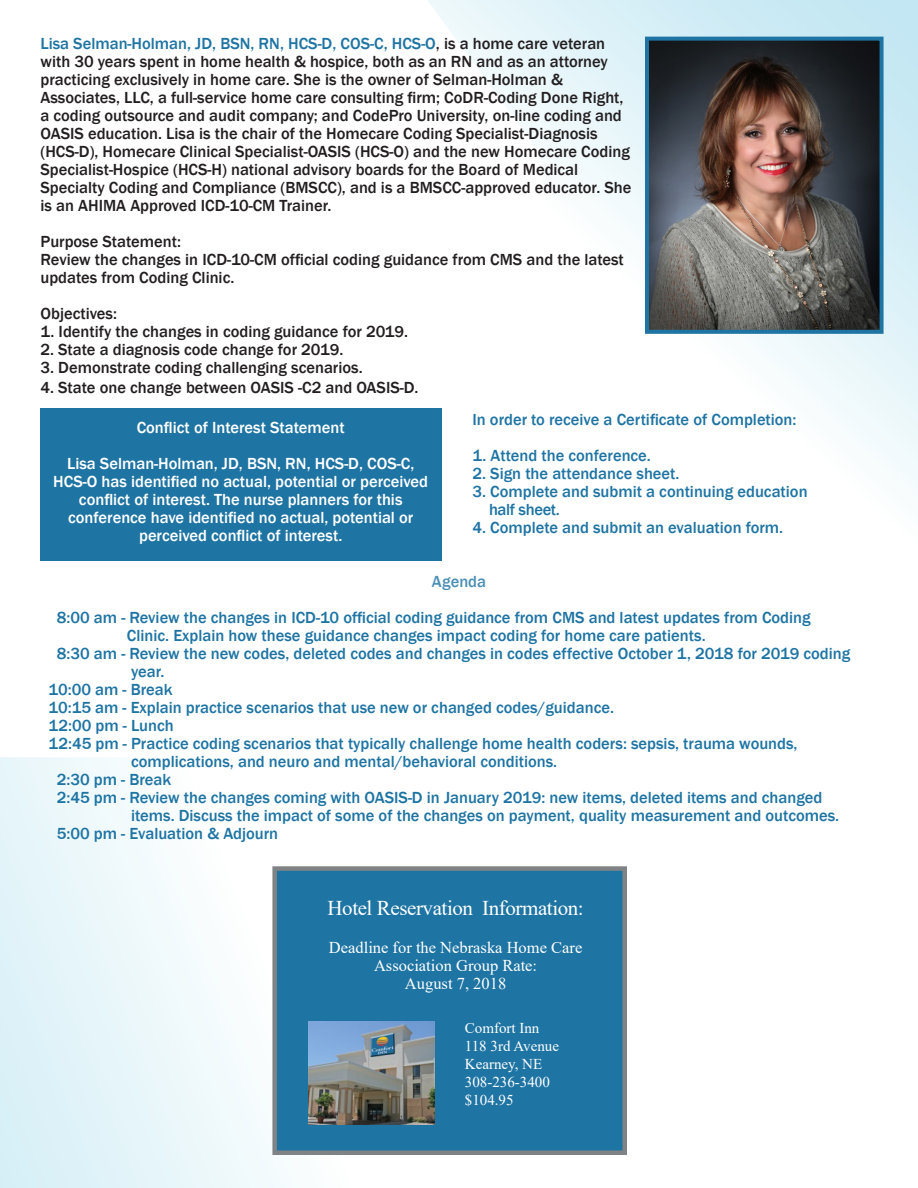
<style>
.page{position:relative;width:918px;height:1188px;background:#fff}
.page>*{position:absolute;margin:0;border:0;box-sizing:border-box;transform-origin:0 0}
.Subhead1{font:21px "Times New Roman";letter-spacing:-.02em;color:#fff}
.t1{font:500 16.5px/18px "Franklin Gothic";color:#231f20}
.t2{font:500 16.5px "Franklin Gothic";color:#1e74a3}
.t3{font:500 16.5px/18px "Franklin Gothic";color:#fff;text-align:center}
.Subhead3{font:16.5px/18px "Times New Roman";color:#fff;text-align:center}
.t4{font:500 16.5px "Franklin Gothic";letter-spacing:-.02em;color:#1e74a3}
.t5{font:500 16.5px "Franklin Gothic";color:#4b90b5}
.Body{font:15px "Times New Roman";color:#fff}
.s1{color:#1e74a3}
</style>
<div class="page">
<svg style="left:428px;top:0;width:490px;height:489px"></svg>
<svg style="left:0;top:757px;width:284px;height:431px"></svg>
<img style="left:650px;top:42px;width:229px;height:287px">
<div style="left:645px;top:37px;width:239px;height:297px;border:4px solid #1e74a3"></div>
<div style="left:40px;top:408px;width:402px;height:153px;background:#1e74a3"></div>
<div style="left:272px;top:866px;width:355px;height:289px;background:#1e74a3;border:4px solid #7f8386"></div>
<img style="left:308px;top:1022px;width:127px;height:103px">
<p class="t1" style="left:40px;top:35px;width:593px"><span class="s1">Lisa Selman-Holman, JD, BSN, RN, HCS-D, COS-C, HCS-O</span>, is a home care veteran with 30 years spent in home health &amp; hospice, both as an RN and as an attorney practicing exclusively in home care. She is the owner of Selman-Holman &amp; Associates, LLC, a full-service home care consulting firm; CoDR-Coding Done Right, a coding outsource and audit company; and CodePro University, on-line coding and OASIS education. Lisa is the chair of the Homecare Coding Specialist-Diagnosis (HCS-D), Homecare Clinical Specialist-OASIS (HCS-O) and the new Homecare Coding Specialist-Hospice (HCS-H) national advisory boards for the Board of Medical Specialty Coding and Compliance (BMSCC), and is a BMSCC-approved educator. She is an AHIMA Approved ICD-10-CM Trainer.</p>
<p class="t1" style="left:40px;top:233px;width:142px">Purpose Statement:</p>
<p class="t1" style="left:40px;top:251px;width:585px">Review the changes in ICD-10-CM official coding guidance from CMS and the latest updates from Coding Clinic.</p>
<p class="t1" style="left:40px;top:305px;width:78px">Objectives:</p>
<p class="t1" style="left:40px;top:323px;width:369px">1. Identify the changes in coding guidance for 2019.</p>
<p class="t1" style="left:40px;top:341px;width:305px">2. State a diagnosis code change for 2019.</p>
<p class="t1" style="left:40px;top:359px;width:324px">3. Demonstrate coding challenging scenarios.</p>
<p class="t1" style="left:40px;top:379px;width:380px">4. State one change between OASIS -C2 and OASIS-D.</p>
<p class="t3" style="left:137px;top:418px;width:210px">Conflict of Interest Statement</p>
<p class="t3" style="left:53px;top:454px;width:376px">Lisa Selman-Holman, JD, BSN, RN, HCS-D, COS-C, HCS-O has identified no actual, potential or perceived conflict of interest. The nurse planners for this conference have identified no actual, potential or perceived conflict of interest.</p>
<p class="t2" style="left:472px;top:409px;width:326px">In order to receive a Certificate of Completion:</p>
<p class="t2" style="left:472px;top:445px;width:180px">1. Attend the conference.</p>
<p class="t2" style="left:472px;top:463px;width:208px">2. Sign the attendance sheet.</p>
<p class="t2" style="left:472px;top:481px;width:337px">3. Complete and submit a continuing education</p>
<p class="t4" style="left:489px;top:499px;width:72px">half sheet.</p>
<p class="t2" style="left:472px;top:517px;width:312px">4. Complete and submit an evaluation form.</p>
<p class="t5" style="left:432px;top:571px;width:56px">Agenda</p>
<p class="t2" style="left:57px;top:607px;width:755px">8:00 am - Review the changes in ICD-10 official coding guidance from CMS and latest updates from Coding</p>
<p class="t2" style="left:127px;top:625px;width:580px">Clinic. Explain how these guidance changes impact coding for home care patients.</p>
<p class="t2" style="left:57px;top:643px;width:795px">8:30 am - Review the new codes, deleted codes and changes in codes effective October 1, 2018 for 2019 coding</p>
<p class="t2" style="left:131px;top:661px;width:35px">year.</p>
<p class="t2" style="left:49px;top:679px;width:125px">10:00 am - Break</p>
<p class="t2" style="left:49px;top:697px;width:567px">10:15 am - Explain practice scenarios that use new or changed codes/guidance.</p>
<p class="t2" style="left:49px;top:715px;width:127px">12:00 pm - Lunch</p>
<p class="t2" style="left:49px;top:733px;width:751px">12:45 pm - Practice coding scenarios that typically challenge home health coders: sepsis, trauma wounds,</p>
<p class="t2" style="left:131px;top:751px;width:428px">complications, and neuro and mental/behavioral conditions.</p>
<p class="t2" style="left:57px;top:769px;width:116px">2:30 pm - Break</p>
<p class="t2" style="left:57px;top:787px;width:767px">2:45 pm - Review the changes coming with OASIS-D in January 2019: new items, deleted items and changed</p>
<p class="t2" style="left:131px;top:805px;width:710px">items. Discuss the impact of some of the changes on payment, quality measurement and outcomes.</p>
<p class="t2" style="left:57px;top:823px;width:223px">5:00 pm - Evaluation &amp; Adjourn</p>
<p class="Subhead1" style="left:328px;top:893px;width:258px">Hotel Reservation Information:</p>
<p class="Subhead3" style="left:329px;top:938px;width:255px">Deadline for the Nebraska Home Care<br>Association Group Rate:</p>
<p class="Subhead3" style="left:405px;top:974px;width:103px">August 7, 2018</p>
<p class="Body" style="left:465px;top:1017px;width:76px">Comfort Inn</p>
<p class="Body" style="left:465px;top:1035px;width:96px">118 3rd Avenue</p>
<p class="Body" style="left:465px;top:1053px;width:79px">Kearney, NE</p>
<p class="Body" style="left:465px;top:1071px;width:86px">308-236-3400</p>
<p class="Body" style="left:465px;top:1089px;width:50px">$104.95</p>
</div>
